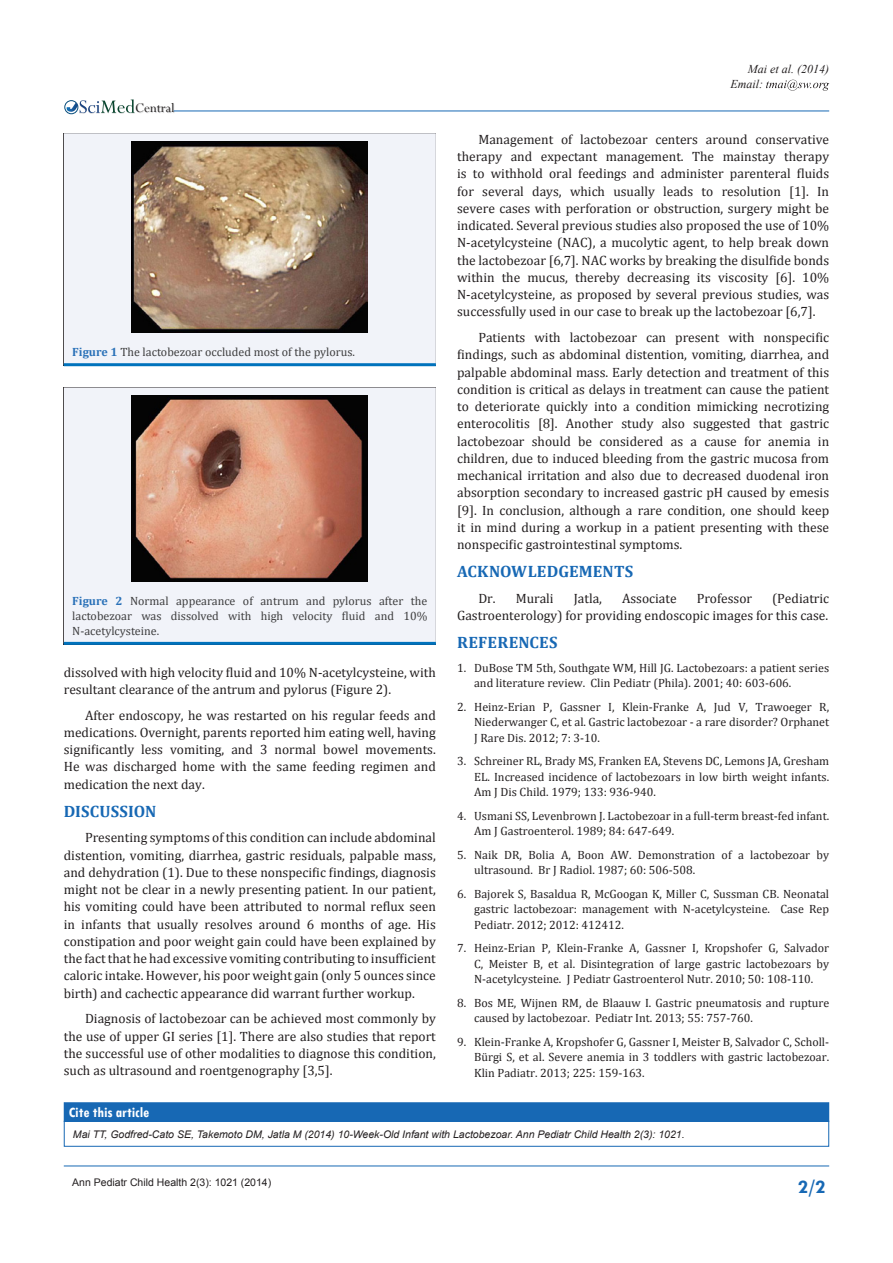
<style>
.page{position:relative;width:893px;height:1263px;background:#fff}
.page>*{position:absolute;margin:0;border:0;box-sizing:border-box;transform-origin:0 0}
.t1{font:700 19.5px "Tw Cen";color:#1768b4}
.Normal__Web{font:700 16.5px "Cambria";letter-spacing:.01em;color:#1768b4}
.t2{font:700 condensed 15px "Tw Cen";color:#fff}
.t3{font:14.55px "Perpetua";color:#211e1e}
.t4{font:13.5px/17.2px "Cambria";color:#231f20;text-align:justify}
.t5{font:12px/15.3px "Cambria";color:#231f20;text-align:justify}
.t6{font:12px/15px "Cambria";color:#3e3e3f;text-align:justify}
.t7{font:italic 12px "Times New Roman";color:#231f20}
.t8{font:italic 10.5px "Arial";color:#231f20}
.t9{font:10.5px "Arial";color:#231f20}
.s1{font-weight:700;color:#2a71b8}
</style>
<div class="page">
<img style="left:79px;top:103px;width:96px;height:11px">
<div style="left:64px;top:100px;width:14px;height:14px;border:1px solid #074d7c;border-radius:50%"></div>
<svg style="left:66px;top:99px;width:69px;height:14px"></svg>
<hr style="left:64px;top:1166px;width:765px;height:1px;background:#1768b4">
<svg style="left:766px;top:80px;width:63px;height:11px"></svg>
<hr style="left:174px;top:111px;width:655px;height:1px;background:#1768b4">
<svg style="left:64px;top:1121px;width:765px;height:26px"></svg>
<div style="left:64px;top:1103px;width:765px;height:18px;background:#1768b4"></div>
<div style="left:64px;top:1102px;width:765px;height:19px;border:1px solid #1768b4"></div>
<div style="left:64px;top:133px;width:372px;height:230px;background:#f1f3f9"></div>
<hr style="left:64px;top:363px;width:372px;height:3px;background:#0072bc">
<img style="left:132px;top:142px;width:236px;height:191px">
<div style="left:64px;top:387px;width:372px;height:255px;background:#f1f3f9"></div>
<hr style="left:64px;top:642px;width:372px;height:3px;background:#0072bc">
<img style="left:132px;top:396px;width:236px;height:185px">
<p class="t3" style="left:135px;top:99px;width:41px">Central</p>
<p class="t6" style="left:72px;top:345px;width:284px"><span class="s1">Figure 1</span> The lactobezoar occluded most of the pylorus.</p>
<p class="t6" style="left:72px;top:593px;width:357px"><span class="s1">Figure 2</span> Normal appearance of antrum and pylorus after the lactobezoar was dissolved with high velocity fluid and 10% N-acetylcysteine.</p>
<p class="t4" style="left:64px;top:663px;width:374px">dissolved with high velocity fluid and 10% N-acetylcysteine, with resultant clearance of the antrum and pylorus (Figure 2).</p>
<p class="t4" style="left:64px;top:706px;width:374px;text-indent:21px">After endoscopy, he was restarted on his regular feeds and medications. Overnight, parents reported him eating well, having significantly less vomiting, and 3 normal bowel movements.<br>He was discharged home with the same feeding regimen and medication the next day.</p>
<p class="Normal__Web" style="left:64px;top:799px;width:94px">DISCUSSION</p>
<p class="t4" style="left:64px;top:829px;width:374px;text-indent:21px">Presenting symptoms of this condition can include abdominal distention, vomiting, diarrhea, gastric residuals, palpable mass, and dehydration (1). Due to these nonspecific findings, diagnosis might not be clear in a newly presenting patient. In our patient, his vomiting could have been attributed to normal reflux seen in infants that usually resolves around 6 months of age. His constipation and poor weight gain could have been explained by the fact that he had excessive vomiting contributing to insufficient caloric intake. However, his poor weight gain (only 5 ounces since birth) and cachectic appearance did warrant further workup.</p>
<p class="t4" style="left:64px;top:1010px;width:374px;text-indent:21px">Diagnosis of lactobezoar can be achieved most commonly by the use of upper GI series [1]. There are also studies that report the successful use of other modalities to diagnose this condition, such as ultrasound and roentgenography [3,5].</p>
<p class="t2" style="left:69px;top:1103px;width:82px">Cite this article</p>
<p class="t7" style="left:748px;top:61px;width:83px">Mai et al. (2014)</p>
<p class="t7" style="left:730px;top:76px;width:34px">Email:</p>
<p class="t4" style="left:457px;top:130px;width:374px;text-indent:21px">Management of lactobezoar centers around conservative therapy and expectant management. The mainstay therapy is to withhold oral feedings and administer parenteral fluids for several days, which usually leads to resolution [1]. In severe cases with perforation or obstruction, surgery might be indicated. Several previous studies also proposed the use of 10% N-acetylcysteine (NAC), a mucolytic agent, to help break down the lactobezoar [6,7]. NAC works by breaking the disulfide bonds within the mucus, thereby decreasing its viscosity [6]. 10% N-acetylcysteine, as proposed by several previous studies, was successfully used in our case to break up the lactobezoar [6,7].</p>
<p class="t4" style="left:457px;top:329px;width:374px;text-indent:21px">Patients with lactobezoar can present with nonspecific findings, such as abdominal distention, vomiting, diarrhea, and palpable abdominal mass. Early detection and treatment of this condition is critical as delays in treatment can cause the patient to deteriorate quickly into a condition mimicking necrotizing enterocolitis [8]. Another study also suggested that gastric lactobezoar should be considered as a cause for anemia in children, due to induced bleeding from the gastric mucosa from mechanical irritation and also due to decreased duodenal iron absorption secondary to increased gastric pH caused by emesis [9]. In conclusion, although a rare condition, one should keep it in mind during a workup in a patient presenting with these nonspecific gastrointestinal symptoms.</p>
<p class="Normal__Web" style="left:457px;top:560px;width:178px">ACKNOWLEDGEMENTS</p>
<p class="t4" style="left:478px;top:589px;width:77px">Dr. Murali</p>
<p class="t4" style="left:574px;top:589px;width:30px">Jatla,</p>
<p class="t4" style="left:622px;top:589px;width:56px">Associate</p>
<p class="t4" style="left:697px;top:589px;width:57px">Professor</p>
<p class="t4" style="left:457px;top:589px;width:374px;text-align:right">(Pediatric<br>Gastroenterology) for providing endoscopic images for this case.</p>
<p class="Normal__Web" style="left:457px;top:631px;width:102px">REFERENCES</p>
<p class="t5" style="left:474px;top:660px;width:357px;text-indent:-17px">1. DuBose TM 5th, Southgate WM, Hill JG. Lactobezoars: a patient series and literature review. Clin Pediatr (Phila). 2001; 40: 603-606.</p>
<p class="t5" style="left:474px;top:699px;width:357px;text-indent:-17px">2. Heinz-Erian P, Gassner I, Klein-Franke A, Jud V, Trawoeger R, Niederwanger C, et al. Gastric lactobezoar - a rare disorder? Orphanet J Rare Dis. 2012; 7: 3-10.</p>
<p class="t5" style="left:474px;top:754px;width:357px;text-indent:-17px">3. Schreiner RL, Brady MS, Franken EA, Stevens DC, Lemons JA, Gresham EL. Increased incidence of lactobezoars in low birth weight infants.<br>Am J Dis Child. 1979; 133: 936-940.</p>
<p class="t5" style="left:474px;top:808px;width:357px;text-indent:-17px">4. Usmani SS, Levenbrown J. Lactobezoar in a full-term breast-fed infant.<br>Am J Gastroenterol. 1989; 84: 647-649.</p>
<p class="t5" style="left:474px;top:847px;width:357px;text-indent:-17px">5. Naik DR, Bolia A, Boon AW. Demonstration of a lactobezoar by ultrasound. Br J Radiol. 1987; 60: 506-508.</p>
<p class="t5" style="left:474px;top:886px;width:357px;text-indent:-17px">6. Bajorek S, Basaldua R, McGoogan K, Miller C, Sussman CB. Neonatal gastric lactobezoar: management with N-acetylcysteine. Case Rep Pediatr. 2012; 2012: 412412.</p>
<p class="t5" style="left:474px;top:941px;width:357px;text-indent:-17px">7. Heinz-Erian P, Klein-Franke A, Gassner I, Kropshofer G, Salvador C, Meister B, et al. Disintegration of large gastric lactobezoars by N-acetylcysteine. J Pediatr Gastroenterol Nutr. 2010; 50: 108-110.</p>
<p class="t5" style="left:474px;top:995px;width:357px;text-indent:-17px">8. Bos ME, Wijnen RM, de Blaauw I. Gastric pneumatosis and rupture caused by lactobezoar. Pediatr Int. 2013; 55: 757-760.</p>
<p class="t5" style="left:474px;top:1034px;width:357px;text-indent:-17px">9. Klein-Franke A, Kropshofer G, Gassner I, Meister B, Salvador C, Scholl-Bürgi S, et al. Severe anemia in 3 toddlers with gastric lactobezoar.<br>Klin Padiatr. 2013; 225: 159-163.</p>
<p class="t8" style="left:73px;top:1127px;width:613px">Mai TT, Godfred-Cato SE, Takemoto DM, Jatla M (2014) 10-Week-Old Infant with Lactobezoar. Ann Pediatr Child Health 2(3): 1021.</p>
<p class="t9" style="left:72px;top:1175px;width:201px">Ann Pediatr Child Health 2(3): 1021 (2014)</p>
<p class="t1" style="left:798px;top:1175px;width:29px">2/2</p>
</div>
